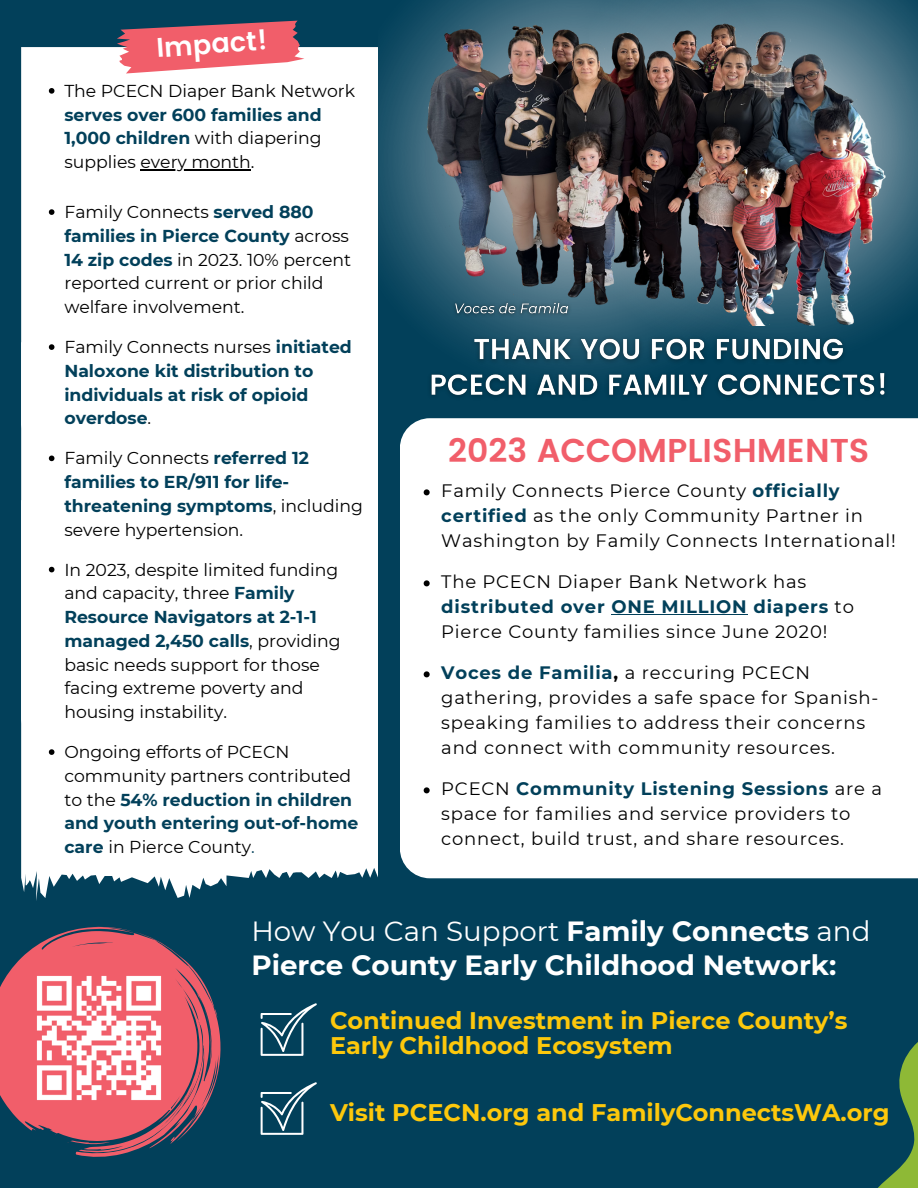
<style>
.page{position:relative;width:918px;height:1188px;background:#02405a}
.page>*{position:absolute;margin:0;border:0;box-sizing:border-box;transform-origin:0 0}
.t1{font:600 33px "Poppins";color:#f15e6a}
.t2{font:700 27.75px/33.8px "Montserrat";color:#fff}
.t3{font:600 27px "Poppins";color:#fff}
.t4{font:700 24px/25.8px "Montserrat";color:#fdc80c}
.t5{font:18px/25px "Montserrat";letter-spacing:.045em;color:#000}
.t6{font:17.25px/23.7px "Montserrat";color:#000}
.t7{font:700 17.25px/23.7px "Montserrat";color:#02405a}
.s1{font-weight:700;color:#02405a}
.s2{font-weight:400;color:#000}
.s3{color:#02405a}
.s4{font-weight:700}
.s5{font-weight:400}
</style>
<div class="page">
<img style="left:770px;top:0;width:148px;height:329px">
<img style="left:378px;top:0;width:392px;height:329px">
<img style="left:421px;top:11px;width:486px;height:314px">
<svg style="left:261px;top:1082px;width:56px;height:53px"></svg>
<div style="left:400px;top:418px;width:518px;height:460px;background:#fff"></div>
<svg style="left:21px;top:743px;width:357px;height:158px;background:#dce4e8"></svg>
<div style="left:21px;top:448px;width:357px;height:295px;background:#fff"></div>
<div style="left:21px;top:47px;width:357px;height:401px;background:#fff"></div>
<svg style="left:116px;top:21px;width:188px;height:52px;background:#d8707c"></svg>
<svg style="left:878px;top:1042px;width:40px;height:146px"></svg>
<svg style="left:0;top:926px;width:221px;height:211px;fill:#f15e6a"></svg>
<svg style="left:67px;top:932px;width:151px;height:225px"></svg>
<img style="left:28px;top:967px;width:143px;height:143px">
<svg style="left:49px;top:88px;width:5px;height:6px"></svg>
<hr style="left:140px;top:169px;width:111px;height:2px;background:#000">
<svg style="left:49px;top:209px;width:5px;height:6px"></svg>
<svg style="left:49px;top:344px;width:5px;height:6px"></svg>
<svg style="left:49px;top:456px;width:5px;height:5px"></svg>
<svg style="left:49px;top:567px;width:5px;height:5px"></svg>
<svg style="left:49px;top:749px;width:5px;height:6px"></svg>
<img style="left:431px;top:329px;width:454px;height:68px">
<svg style="left:424px;top:489px;width:6px;height:6px"></svg>
<svg style="left:424px;top:580px;width:6px;height:6px"></svg>
<hr style="left:611px;top:614px;width:137px;height:1px;background:#02405a">
<svg style="left:424px;top:671px;width:6px;height:6px"></svg>
<svg style="left:424px;top:787px;width:6px;height:6px"></svg>
<img style="left:449px;top:295px;width:127px;height:27px">
<svg style="left:261px;top:1003px;width:56px;height:53px"></svg>
<p class="t3" style="left:155px;top:32px;width:113px;rotate:-4deg">Impact!</p>
<p class="t6" style="left:64px;top:79px;width:292px">The PCECN Diaper Bank Network <span class="s1">serves over 600 families and<br>1,000 children</span> with diapering supplies every month.</p>
<p class="t6" style="left:64px;top:200px;width:288px">Family Connects <span class="s1">served 880 families in Pierce County</span> across<br><span class="s1">14 zip codes</span> in 2023. 10% percent reported current or prior child welfare involvement.</p>
<p class="t7" style="left:64px;top:335px;width:289px"><span class="s2">Family Connects nurses</span> initiated<br>Naloxone kit distribution to individuals at risk of opioid overdose<span class="s2">.</span></p>
<p class="t7" style="left:64px;top:446px;width:300px"><span class="s2">Family Connects</span> referred 12 families to ER/911 for life&shy;threatening symptoms<span class="s2">, including severe hypertension.</span></p>
<p class="t6" style="left:64px;top:558px;width:278px">In 2023, despite limited funding and capacity, three <span class="s1">Family<br>Resource Navigators at 2-1-1 managed 2,450 calls</span>, providing basic needs support for those facing extreme poverty and housing instability.</p>
<p class="t6" style="left:64px;top:740px;width:295px">Ongoing efforts of PCECN community partners contributed to the <span class="s1">54% reduction in children and youth entering out-of-home care</span> in Pierce County<span class="s3">.</span></p>
<p class="t1" style="left:448px;top:431px;width:423px">2023 ACCOMPLISHMENTS</p>
<p class="t5" style="left:441px;top:478px;width:456px">Family Connects Pierce County <span class="s1">officially certified</span> as the only Community Partner in<br>Washington by Family Connects International!</p>
<p class="t5" style="left:441px;top:569px;width:414px">The PCECN Diaper Bank Network has <span class="s1">distributed over ONE MILLION diapers</span> to<br>Pierce County families since June 2020!</p>
<p class="t5" style="left:441px;top:660px;width:439px"><span class="s1">Voces de Familia</span><span class="s4">,</span> a reccuring PCECN gathering, provides a safe space for Spanish&shy;speaking families to address their concerns and connect with community resources.</p>
<p class="t5" style="left:441px;top:776px;width:442px">PCECN <span class="s1">Community Listening Sessions</span> are a space for families and service providers to connect, build trust, and share resources.</p>
<p class="t2" style="left:251px;top:915px;width:621px"><span class="s5">How You Can Support</span> Family Connects <span class="s5">and<br></span>Pierce County Early Childhood Network:</p>
<p class="t4" style="left:330px;top:1007px;width:519px">Continued Investment in Pierce County’s<br>Early Childhood Ecosystem</p>
<p class="t4" style="left:330px;top:1099px;width:561px">Visit PCECN.org and FamilyConnectsWA.org</p>
</div>
